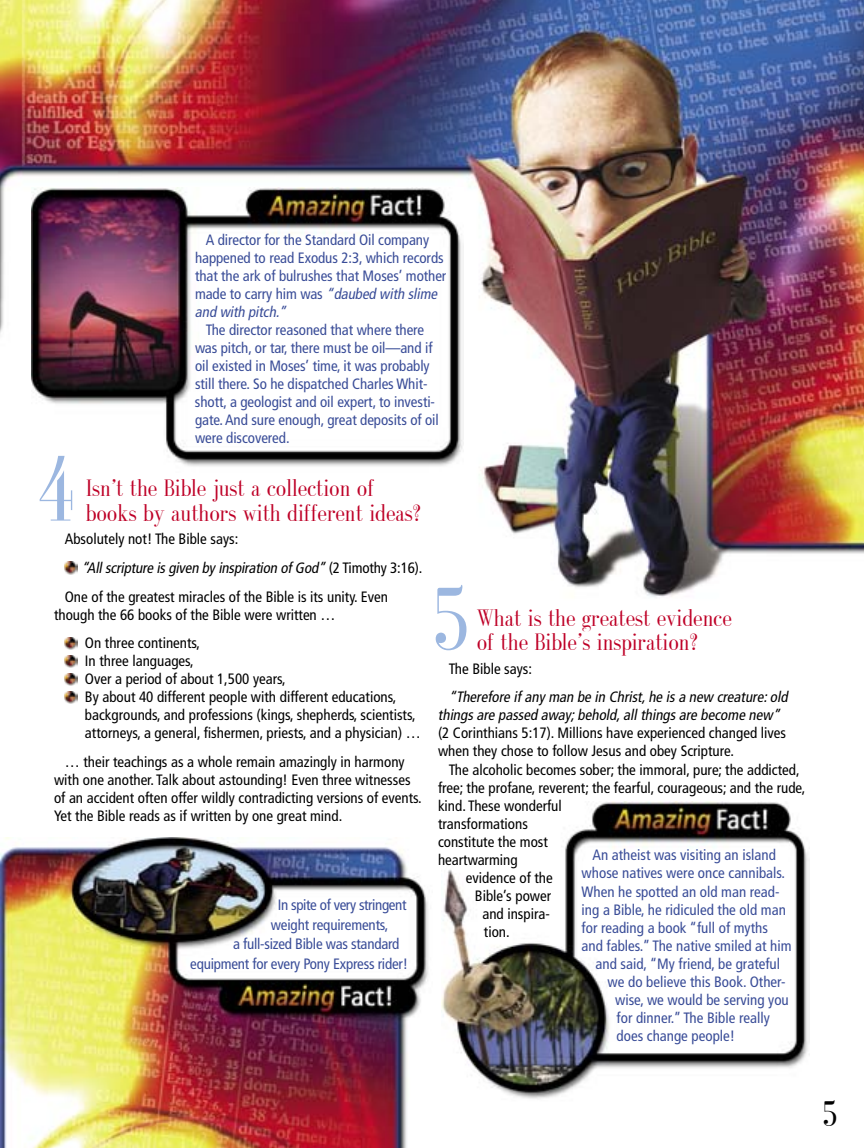
<style>
.page{position:relative;width:864px;height:1148px;background:#fff}
.page>*{position:absolute;margin:0;border:0;box-sizing:border-box;transform-origin:0 0}
.t1{font:90px "Galileo FLF";color:#9cb7e0}
.t2{font:36px "Galileo FLF";color:#000}
.t3{font:24px/24px "Galileo FLF";color:#be0027}
.t4{font:condensed 15px/18px "Frutiger";color:#000}
.t5{font:condensed 15px/18px "Frutiger";letter-spacing:-.005em;color:#3a4d98}
.t6{font:italic condensed 15px/18px "Frutiger";color:#000}
.t7{font:condensed 15px "Frutiger";letter-spacing:-.025em;color:#3a4d98}
.s1{font-style:italic}
.s2{font-style:normal}
</style>
<div class="page">
<img style="left:0;top:0;width:864px;height:898px">
<img style="left:441px;top:801px;width:369px;height:298px">
<img style="left:32px;top:188px;width:432px;height:284px">
<img style="left:1px;top:837px;width:432px;height:311px">
<svg style="left:65px;top:561px;width:13px;height:13px"></svg>
<svg style="left:65px;top:637px;width:13px;height:67px"></svg>
<p class="t5" style="left:195px;top:231px;width:253px;text-indent:11px">A director for the Standard Oil company happened to read Exodus 2:3, which records that the ark of bulrushes that Moses’ mother m a d e t o c a r ry h i m wa s <span class="s1">“daubed with slime and with pitch.”</span></p>
<p class="t5" style="left:195px;top:321px;width:245px;text-indent:11px">The director reasoned that where there was pitch, or tar, there must be oil—and if oil existed in Moses’ time, it was probably still there. So he dispatched Charles Whit&shy;shott, a geologist and oil expert, to investi&shy;gate. And sure enough, great deposits of oil were discovered.</p>
<h1 class="t1" style="left:38px;top:445px;width:40px">4</h1>
<h3 class="t3" style="left:86px;top:477px;width:336px">Isn’t the Bible just a collection of books by authors with different ideas?</h3>
<p class="t4" style="left:65px;top:530px;width:175px">Absolutely not! The Bible says:</p>
<p class="t6" style="left:81px;top:558px;width:343px">“Allscripture isgiven by inspiration ofGod” <span class="s2">( 2 T i m o t h y 3 : 1 6 ) .</span></p>
<p class="t4" style="left:65px;top:587px;width:325px">One of the greatest miracles of the Bible is its unity. Even</p>
<p class="t4" style="left:85px;top:600px;width:252px;line-height:28.8px;text-indent:-31px">though the 66 books of the Bible were written …<br>On three continents,</p>
<p class="t4" style="left:85px;top:652px;width:337px">In three languages,<br>Over a period of about 1,500 years,<br>By about 40 different people with different educations, backgrounds, and professions (kings, shepherds, scientists, attorneys, a general, fishermen, priests, and a physician) …</p>
<p class="t4" style="left:54px;top:753px;width:369px;text-indent:11px">… their teachings as a whole remain amazingly in harmony with one another. Talk about astounding! Even three witnesses of an accident often offer wildly contradicting versions of events.<br>Yet the Bible reads as if written by one great mind.</p>
<p class="t7" style="left:278px;top:896px;width:130px">In spite of very stringent</p>
<p class="t5" style="left:271px;top:915px;width:119px">weight requirements,</p>
<p class="t5" style="left:233px;top:935px;width:168px">a full-sized Bible was standard</p>
<p class="t5" style="left:190px;top:954px;width:219px">equipment for every Pony Express rider!</p>
<h1 class="t1" style="left:432px;top:574px;width:40px">5</h1>
<h3 class="t3" style="left:477px;top:607px;width:257px">What is the greatest evidence of the Bible’s inspiration?</h3>
<p class="t4" style="left:449px;top:659px;width:85px">The Bible says:</p>
<p class="t6" style="left:438px;top:688px;width:354px;text-indent:11px">“Therefore ifany man be in Christ,he isa new creature:old thingsare passed away;behold,allthingsare become new”</p>
<p class="t4" style="left:438px;top:724px;width:350px">(2 Corinthians 5:17). Millions have experienced changed lives when they chose to follow Jesus and obey Scripture.</p>
<p class="t4" style="left:449px;top:760px;width:352px">The alcoholic becomes sober; the immoral, pure; the addicted,</p>
<p class="t4" style="left:438px;top:778px;width:369px">free; the profane, reverent; the fearful, courageous; and the rude,</p>
<p class="t4" style="left:438px;top:796px;width:125px">kind. These wonderful</p>
<p class="t4" style="left:438px;top:814px;width:91px">transformations</p>
<p class="t4" style="left:438px;top:832px;width:111px">constitute the most</p>
<p class="t4" style="left:438px;top:850px;width:81px">heartwarming</p>
<p class="t4" style="left:466px;top:868px;width:88px">evidence of the</p>
<p class="t4" style="left:475px;top:886px;width:78px">Bible’s power</p>
<p class="t4" style="left:482px;top:904px;width:69px">and inspira-</p>
<p class="t4" style="left:484px;top:922px;width:27px">tion.</p>
<p class="t5" style="left:592px;top:846px;width:185px">An atheist was visiting an island</p>
<p class="t5" style="left:582px;top:864px;width:205px">whose natives were once cannibals.</p>
<p class="t5" style="left:582px;top:882px;width:199px">When he spotted an old man read-</p>
<p class="t5" style="left:582px;top:900px;width:206px">ing a Bible, he ridiculed the old man</p>
<p class="t5" style="left:582px;top:918px;width:188px">for reading a book “full of myths</p>
<p class="t5" style="left:582px;top:936px;width:211px">and fables.” The native smiled at him</p>
<p class="t5" style="left:596px;top:954px;width:186px">and said, “My friend, be grateful</p>
<p class="t5" style="left:608px;top:972px;width:179px">we do believe this Book. Other-</p>
<p class="t5" style="left:615px;top:990px;width:175px">wise, we would be serving you</p>
<p class="t5" style="left:617px;top:1008px;width:155px">for dinner.” The Bible really</p>
<p class="t5" style="left:617px;top:1026px;width:120px">does change people!</p>
<h2 class="t2" style="left:822px;top:1095px;width:17px">5</h2>
</div>
